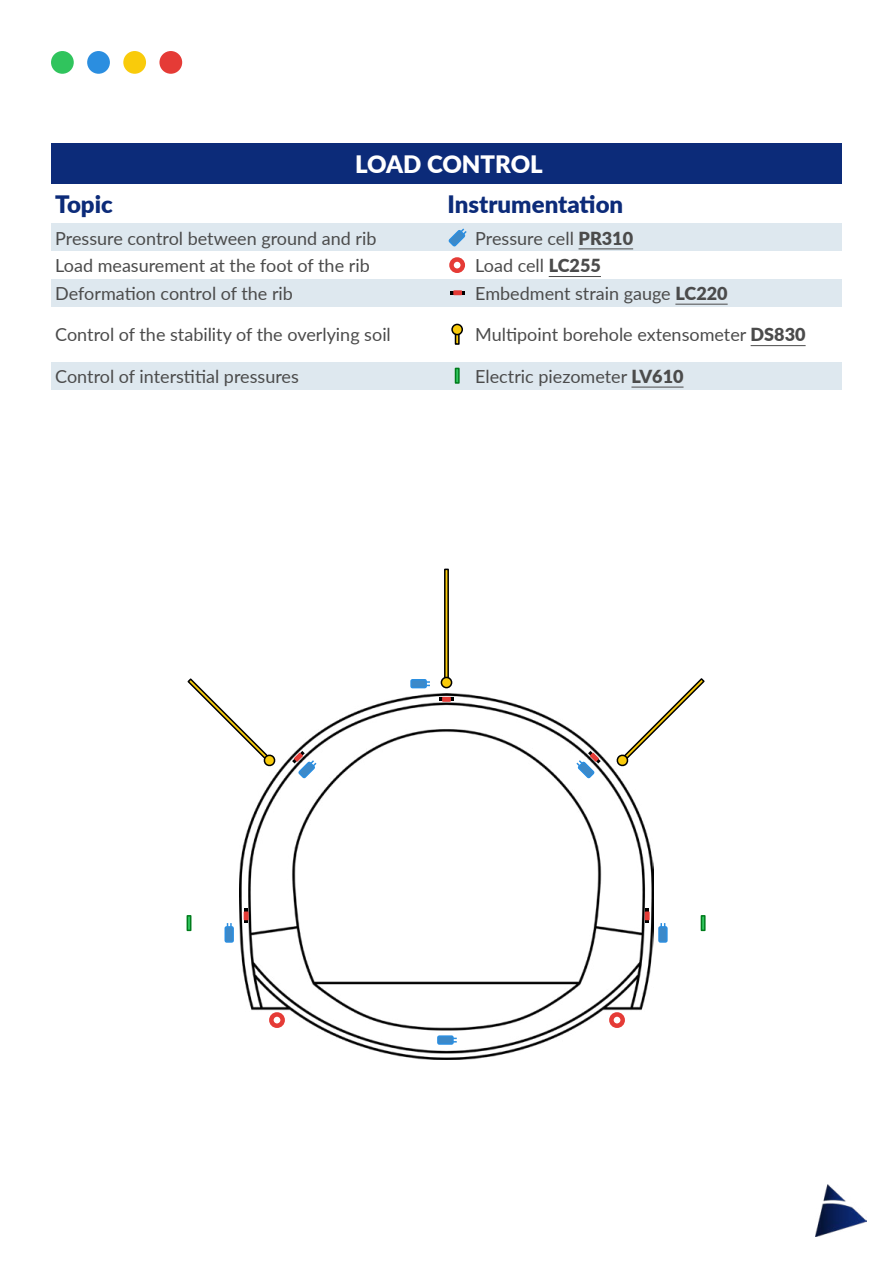
<style>
.page{position:relative;width:893px;height:1263px;background:#fff}
.page>*{position:absolute;margin:0;border:0;box-sizing:border-box;transform-origin:0 0}
.t1{font:900 24px "Lato";color:#0c2b79}
.t2{font:900 24px "Lato";color:#fff}
.t3{font:18px "Lato";color:#4b4b4b}
.s1{font-weight:900}
</style>
<div class="page">
<div style="left:51px;top:362px;width:371px;height:27px;background:#dee8ef"></div>
<div style="left:471px;top:362px;width:371px;height:27px;background:#dee8ef"></div>
<hr style="left:631px;top:387px;width:52px;height:1px;background:#4b4b4b">
<div style="left:422px;top:362px;width:21px;height:27px;background:#dee8ef"></div>
<div style="left:443px;top:362px;width:28px;height:27px;background:#dee8ef"></div>
<div style="left:51px;top:51px;width:23px;height:23px;background:#30c45d;border-radius:50%"></div>
<div style="left:87px;top:51px;width:23px;height:23px;background:#2b8ee0;border-radius:50%"></div>
<div style="left:123px;top:51px;width:23px;height:23px;background:#f9cb0b;border-radius:50%"></div>
<div style="left:159px;top:51px;width:23px;height:23px;background:#e53b36;border-radius:50%"></div>
<div style="left:51px;top:143px;width:791px;height:40px;background:#0c2b79"></div>
<img style="left:240px;top:693px;width:413px;height:366px">
<svg style="left:611px;top:1014px;width:12px;height:12px"></svg>
<div style="left:609px;top:1012px;width:16px;height:16px;border:4px solid #e53b36;border-radius:50%"></div>
<svg style="left:271px;top:1014px;width:12px;height:12px"></svg>
<div style="left:269px;top:1012px;width:16px;height:16px;border:4px solid #e53b36;border-radius:50%"></div>
<svg style="left:442px;top:697px;width:9px;height:5px"></svg>
<svg style="left:244px;top:920px;width:4px;height:3px"></svg>
<svg style="left:244px;top:911px;width:5px;height:9px"></svg>
<svg style="left:645px;top:920px;width:4px;height:3px"></svg>
<svg style="left:645px;top:911px;width:5px;height:9px"></svg>
<div style="left:438px;top:1036px;width:15px;height:8px;background:#3c89c9;border-radius:2px"></div>
<div style="left:437px;top:1035px;width:17px;height:10px;border:2px solid #2b8ee0;border-radius:2px"></div>
<svg style="left:453px;top:1038px;width:4px;height:4px"></svg>
<div style="left:411px;top:680px;width:15px;height:8px;background:#3c89c9;border-radius:2px"></div>
<div style="left:410px;top:679px;width:17px;height:9px;border:2px solid #2b8ee0;border-radius:2px"></div>
<svg style="left:426px;top:681px;width:4px;height:5px"></svg>
<div style="left:225px;top:927px;width:8px;height:15px;background:#3c89c9;border-radius:2px"></div>
<div style="left:225px;top:926px;width:9px;height:17px;border:2px solid #2b8ee0;border-radius:2px"></div>
<svg style="left:227px;top:923px;width:5px;height:4px"></svg>
<div style="left:659px;top:927px;width:8px;height:15px;background:#3c89c9;border-radius:2px"></div>
<div style="left:658px;top:926px;width:10px;height:17px;border:2px solid #2b8ee0;border-radius:2px"></div>
<svg style="left:660px;top:923px;width:5px;height:4px"></svg>
<svg style="left:575px;top:751px;width:26px;height:28px"></svg>
<svg style="left:292px;top:751px;width:26px;height:30px"></svg>
<img style="left:815px;top:1184px;width:52px;height:52px">
<div style="left:51px;top:224px;width:371px;height:27px;background:#dee8ef"></div>
<div style="left:471px;top:224px;width:371px;height:27px;background:#dee8ef"></div>
<hr style="left:579px;top:248px;width:54px;height:1px;background:#4b4b4b">
<div style="left:422px;top:224px;width:21px;height:27px;background:#dee8ef"></div>
<div style="left:443px;top:224px;width:28px;height:27px;background:#dee8ef"></div>
<div style="left:51px;top:279px;width:371px;height:28px;background:#dee8ef"></div>
<div style="left:471px;top:279px;width:371px;height:28px;background:#dee8ef"></div>
<hr style="left:675px;top:304px;width:53px;height:1px;background:#4b4b4b">
<div style="left:422px;top:279px;width:21px;height:28px;background:#dee8ef"></div>
<div style="left:443px;top:279px;width:28px;height:28px;background:#dee8ef"></div>
<hr style="left:549px;top:276px;width:52px;height:1px;background:#4b4b4b">
<div style="left:449px;top:257px;width:16px;height:16px;border:4px solid #e53b36;border-radius:50%"></div>
<svg style="left:453px;top:290px;width:9px;height:5px"></svg>
<svg style="left:448px;top:228px;width:19px;height:19px"></svg>
<hr style="left:751px;top:345px;width:55px;height:1px;background:#4b4b4b">
<svg style="left:455px;top:334px;width:5px;height:11px"></svg>
<div style="left:452px;top:324px;width:10px;height:11px;background:#f9cb0b;border-radius:50%"></div>
<div style="left:451px;top:324px;width:12px;height:11px;border:2px solid #000;border-radius:50%"></div>
<svg style="left:455px;top:368px;width:5px;height:16px"></svg>
<svg style="left:701px;top:915px;width:5px;height:16px"></svg>
<svg style="left:187px;top:915px;width:4px;height:16px"></svg>
<svg style="left:187px;top:678px;width:90px;height:88px"></svg>
<svg style="left:617px;top:678px;width:88px;height:90px"></svg>
<svg style="left:444px;top:569px;width:5px;height:108px"></svg>
<div style="left:441px;top:677px;width:11px;height:11px;background:#f9cb0b;border-radius:50%"></div>
<div style="left:441px;top:677px;width:11px;height:11px;border:2px solid #000;border-radius:50%"></div>
<h1 class="t2" style="left:355px;top:149px;width:189px">LOAD CONTROL</h1>
<h1 class="t1" style="left:55px;top:189px;width:59px">Topic</h1>
<h1 class="t1" style="left:448px;top:189px;width:177px">Instrumentation</h1>
<p class="t3" style="left:55px;top:227px;width:323px">Pressure control between ground and rib</p>
<p class="t3" style="left:475px;top:227px;width:159px">Pressure cell <span class="s1">PR310</span></p>
<p class="t3" style="left:55px;top:282px;width:239px">Deformation control of the rib</p>
<p class="t3" style="left:475px;top:282px;width:254px">Embedment strain gauge <span class="s1">LC220</span></p>
<p class="t3" style="left:55px;top:255px;width:316px">Load measurement at the foot of the rib</p>
<p class="t3" style="left:475px;top:255px;width:127px">Load cell <span class="s1">LC255</span></p>
<p class="t3" style="left:55px;top:324px;width:337px">Control of the stability of the overlying soil</p>
<p class="t3" style="left:475px;top:324px;width:332px">Multipoint borehole extensometer <span class="s1">DS830</span></p>
<p class="t3" style="left:55px;top:365px;width:245px">Control of interstitial pressures</p>
<p class="t3" style="left:475px;top:365px;width:210px">Electric piezometer <span class="s1">LV610</span></p>
</div>
